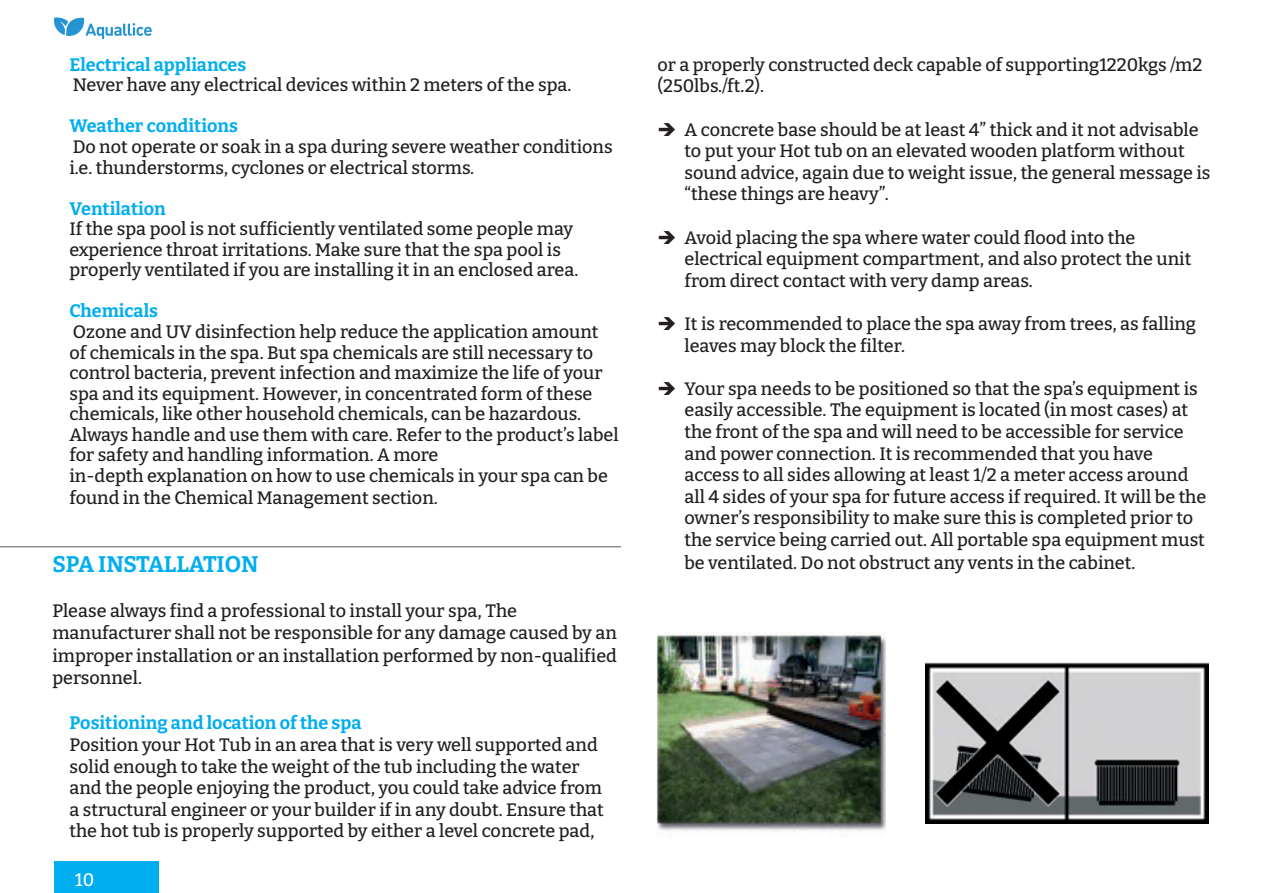
<style>
.page{position:relative;width:1263px;height:893px;background:#fff}
.page>*{position:absolute;margin:0;border:0;box-sizing:border-box;transform-origin:0 0}
.t1{font:700 22.5px "Bitter";letter-spacing:-.015em;color:#00aeef}
.t2{font:500 18px/21.6px "Bitter";color:#231f20}
.t3{font:700 18px "Bitter";color:#00aeef}
.t4{font:500 18px "Bitter";color:#fff}
</style>
<div class="page">
<div style="left:54px;top:861px;width:105px;height:32px;background:#00aeef"></div>
<svg style="left:54px;top:17px;width:98px;height:22px"></svg>
<hr style="left:0;top:546px;width:621px;height:1px;background:#57585a">
<img style="left:656px;top:632px;width:229px;height:199px">
<img style="left:925px;top:662px;width:284px;height:161px">
<p class="t3" style="left:69px;top:54px;width:178px">Electrical appliances</p>
<p class="t2" style="left:73px;top:74px;width:500px">Never have any electrical devices within 2 meters of the spa.</p>
<p class="t3" style="left:69px;top:115px;width:170px">Weather conditions</p>
<p class="t2" style="left:69px;top:136px;width:545px;line-height:20.5px">Do not operate or soak in a spa during severe weather conditions i.e. thunderstorms, cyclones or electrical storms.</p>
<p class="t3" style="left:69px;top:197px;width:98px">Ventilation</p>
<p class="t2" style="left:69px;top:218px;width:510px;line-height:20.5px">If the spa pool is not sufficiently ventilated some people may experience throat irritations. Make sure that the spa pool is properly ventilated if you are installing it in an enclosed area.</p>
<p class="t3" style="left:69px;top:300px;width:90px">Chemicals</p>
<p class="t2" style="left:69px;top:322px;width:551px;line-height:20.5px">Ozone and UV disinfection help reduce the application amount<br>of chemicals in the spa. But spa chemicals are still necessary to control bacteria, prevent infection and maximize the life of your spa and its equipment. However, in concentrated form of these chemicals, like other household chemicals, can be hazardous.<br>Always handle and use them with care. Refer to the product’s label for safety and handling information. A more<br>in-depth explanation on how to use chemicals in your spa can be</p>
<p class="t2" style="left:69px;top:487px;width:370px">found in the Chemical Management section.</p>
<p class="t1" style="left:52px;top:550px;width:208px">SPA INSTALLATION</p>
<p class="t2" style="left:52px;top:599px;width:566px;line-height:22.5px">Please always find a professional to install your spa, The manufacturer shall not be responsible for any damage caused by an improper installation or an installation performed by non-qualified personnel.</p>
<p class="t3" style="left:69px;top:712px;width:294px">Positioning and location of the spa</p>
<p class="t2" style="left:69px;top:733px;width:536px">Position your Hot Tub in an area that is very well supported and solid enough to take the weight of the tub including the water and the people enjoying the product, you could take advice from a structural engineer or your builder if in any doubt. Ensure that the hot tub is properly supported by either a level concrete pad,</p>
<p class="t4" style="left:75px;top:870px;width:20px">10</p>
<p class="t2" style="left:657px;top:54px;width:546px">or a properly constructed deck capable of supporting1220kgs /m2 (250lbs./ft.2).</p>
<p class="t2" style="left:684px;top:118px;width:527px">A concrete base should be at least 4” thick and it not advisable to put your Hot tub on an elevated wooden platform without sound advice, again due to weight issue, the general message is “these things are heavy”.</p>
<p class="t2" style="left:684px;top:226px;width:508px">Avoid placing the spa where water could flood into the electrical equipment compartment, and also protect the unit from direct contact with very damp areas.</p>
<p class="t2" style="left:684px;top:313px;width:513px">It is recommended to place the spa away from trees, as falling leaves may block the filter.</p>
<p class="t2" style="left:684px;top:377px;width:523px">Your spa needs to be positioned so that the spa’s equipment is easily accessible. The equipment is located (in most cases) at the front of the spa and will need to be accessible for service and power connection. It is recommended that you have access to all sides allowing at least 1/2 a meter access around all 4 sides of your spa for future access if required. It will be the owner’s responsibility to make sure this is completed prior to the service being carried out. All portable spa equipment must be ventilated. Do not obstruct any vents in the cabinet.</p>
</div>
